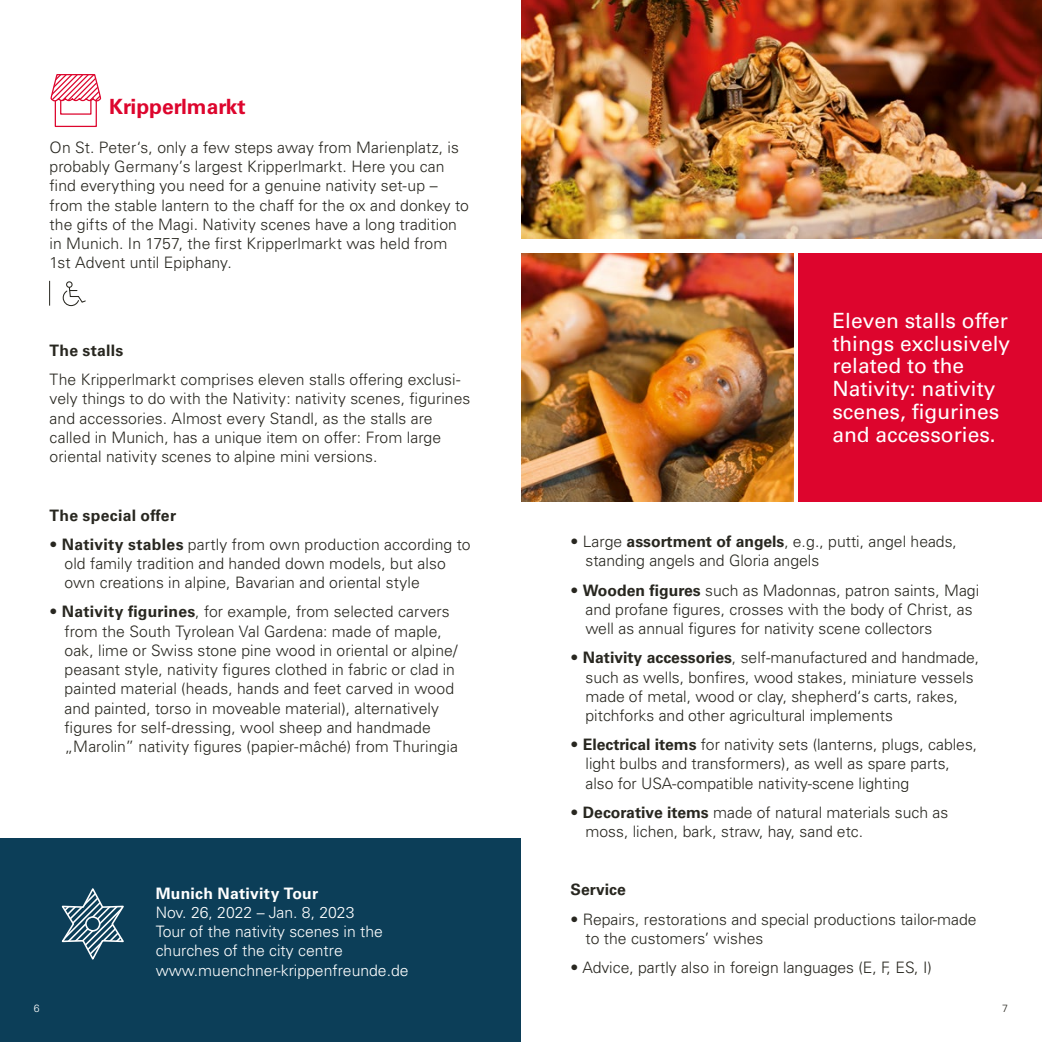
<style>
.page{position:relative;width:1042px;height:1042px;background:#fff}
.page>*{position:absolute;margin:0;border:0;box-sizing:border-box;transform-origin:0 0}
.t1{font:21px/22.8px "Univers LT Pro 55 Roman";color:#fff}
.t2{font:700 21px "Univers LT Pro 65";color:#dd052d}
.t3{font:300 15.75px/19.2px "Univers LT Pro 45";color:#282720}
.t4{font:300 15.75px/19.2px "Univers LT Pro 45";color:#fff}
.t5{font:700 15.75px "Univers LT Pro 65";letter-spacing:.015em;color:#282720}
.t6{font:700 15.75px "Univers LT Pro 65";letter-spacing:.02em;color:#fff}
.t7{font:300 10.5px "Univers LT Pro 45";color:#fff}
.t8{font:300 10.5px "Univers LT Pro 45";color:#282720}
.s1{font-family:"Univers LT Pro 65";font-weight:700}
</style>
<div class="page">
<svg style="left:50px;top:75px;width:52px;height:27px"></svg>
<div style="left:55px;top:100px;width:42px;height:27px;border:1px solid #dd052d"></div>
<div style="left:60px;top:100px;width:31px;height:15px;border:1px solid #dd052d"></div>
<img style="left:521px;top:0;width:521px;height:238px">
<div style="left:0;top:838px;width:521px;height:204px;background:#0c3e58"></div>
<svg style="left:61px;top:888px;width:63px;height:72px"></svg>
<img style="left:521px;top:253px;width:273px;height:248px">
<div style="left:799px;top:253px;width:243px;height:248px;background:#dd052d"></div>
<svg style="left:49px;top:281px;width:1px;height:25px"></svg>
<div style="left:66px;top:281px;width:7px;height:7px;border:1px solid #282720;border-radius:50%"></div>
<svg style="left:62px;top:286px;width:24px;height:21px"></svg>
<h1 class="t2" style="left:109px;top:92px;width:138px">Kripperlmarkt</h1>
<p class="t3" style="left:50px;top:137px;width:421px">On St. Peter‘s, only a few steps away from Marienplatz, is probably Germany’s largest Kripperlmarkt. Here you can find everything you need for a genuine nativity set-up – from the stable lantern to the chaff for the ox and donkey to the gifts of the Magi. Nativity scenes have a long tradition in Munich. In 1757, the first Kripperlmarkt was held from 1st Advent until Epiphany.</p>
<p class="t5" style="left:50px;top:339px;width:75px">The stalls</p>
<p class="t3" style="left:50px;top:369px;width:422px">The Kripperlmarkt comprises eleven stalls offering exclusi&shy;vely things to do with the Nativity: nativity scenes, figurines and accessories. Almost every Standl, as the stalls are called in Munich, has a unique item on offer: From large oriental nativity scenes to alpine mini versions.</p>
<p class="t5" style="left:50px;top:504px;width:128px">The special offer</p>
<p class="t3" style="left:64px;top:534px;width:407px;text-indent:-15px">• <span class="s1">Nativity stables</span> partly from own production according to old family tradition and handed down models, but also own creations in alpine, Bavarian and oriental style</p>
<p class="t3" style="left:64px;top:602px;width:395px;text-indent:-15px">• <span class="s1">Nativity figurines</span>, for example, from selected carvers from the South Tyrolean Val Gardena: made of maple, oak, lime or Swiss stone pine wood in oriental or alpine/ peasant style, nativity figures clothed in fabric or clad in painted material (heads, hands and feet carved in wood and painted, torso in moveable material), alternatively figures for self-dressing, wool sheep and handmade „Marolin” nativity figures (papier-mâché) from Thuringia</p>
<p class="t6" style="left:156px;top:882px;width:164px">Munich Nativity Tour</p>
<p class="t4" style="left:156px;top:902px;width:254px">Nov. 26, 2022 – Jan. 8, 2023<br>Tour of the nativity scenes in the churches of the city centre www.muenchner-krippenfreunde.de</p>
<h1 class="t1" style="left:832px;top:308px;width:179px">Eleven stalls offer things exclusively related to the<br>Nativity: nativity scenes, figurines and accessories.</h1>
<p class="t3" style="left:585px;top:531px;width:373px;text-indent:-15px">• Large <span class="s1">assortment of angels</span>, e.g., putti, angel heads, standing angels and Gloria angels</p>
<p class="t3" style="left:585px;top:580px;width:395px;text-indent:-15px">• <span class="s1">Wooden figures</span> such as Madonnas, patron saints, Magi and profane figures, crosses with the body of Christ, as well as annual figures for nativity scene collectors</p>
<p class="t3" style="left:585px;top:647px;width:395px;text-indent:-15px">• <span class="s1">Nativity accessories</span>, self-manufactured and handmade, such as wells, bonfires, wood stakes, miniature vessels made of metal, wood or clay, shepherd‘s carts, rakes, pitchforks and other agricultural implements</p>
<p class="t3" style="left:585px;top:734px;width:393px;text-indent:-15px">• <span class="s1">Electrical items</span> for nativity sets (lanterns, plugs, cables, light bulbs and transformers), as well as spare parts, also for USA-compatible nativity-scene lighting</p>
<p class="t3" style="left:585px;top:802px;width:364px;text-indent:-15px">• <span class="s1">Decorative items</span> made of natural materials such as moss, lichen, bark, straw, hay, sand etc.</p>
<p class="t5" style="left:570px;top:879px;width:57px">Service</p>
<p class="t3" style="left:585px;top:909px;width:393px;text-indent:-15px">• Repairs, restorations and special productions tailor-made to the customers’ wishes</p>
<p class="t3" style="left:570px;top:957px;width:363px">• Advice, partly also in foreign languages (E, F, ES, I)</p>
<p class="t7" style="left:34px;top:1001px;width:7px">6</p>
<p class="t8" style="left:1002px;top:1001px;width:7px">7</p>
</div>
